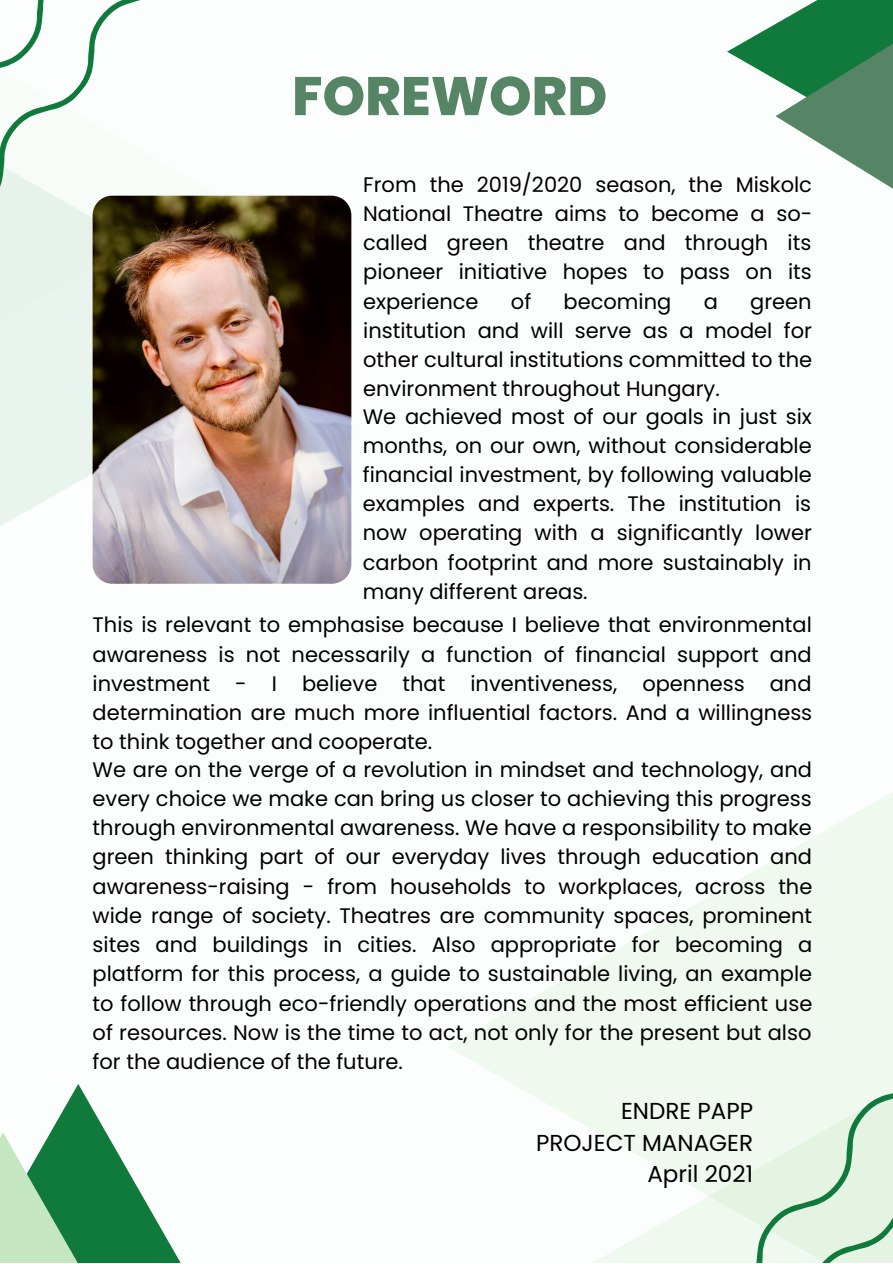
<style>
.page{position:relative;width:893px;height:1264px;background:#fff}
.page>*{position:absolute;margin:0;border:0;box-sizing:border-box;transform-origin:0 0}
.t1{font:800 54.15px "Poppins";color:#558564}
.t2{font:23.1px/31.5px "Poppins";color:#000;text-align:right}
.t3{font:21px/29.2px "Poppins";color:#000;text-align:justify}
</style>
<div class="page">
<svg style="left:0;top:195px;width:317px;height:389px"></svg>
<div style="left:0;top:195px;width:220px;height:267px;background:#eaf4ee"></div>
<img style="left:93px;top:196px;width:258px;height:387px;border-radius:20px">
<svg style="left:447px;top:793px;width:445px;height:333px"></svg>
<svg style="left:587px;top:875px;width:305px;height:387px;fill:#f0f9ef"></svg>
<svg style="left:727px;top:0;width:165px;height:188px"></svg>
<svg style="left:0;top:1084px;width:180px;height:178px"></svg>
<svg style="left:0;top:0;width:171px;height:256px"></svg>
<svg style="left:679px;top:1057px;width:213px;height:205px"></svg>
<h1 class="t1" style="left:292px;top:58px;width:316px">FOREWORD</h1>
<p class="t3" style="left:363px;top:170px;width:450px">From the 2019/2020 season, the Miskolc National Theatre aims to become a so&shy;called green theatre and through its pioneer initiative hopes to pass on its experience</p>
<p class="t3" style="left:511px;top:287px;width:22px">of</p>
<p class="t3" style="left:563px;top:287px;width:109px">becoming</p>
<p class="t3" style="left:703px;top:287px;width:16px">a</p>
<p class="t3" style="left:363px;top:287px;width:450px;text-indent:387px">green institution and will serve as a model for other cultural institutions committed to the environment throughout Hungary.</p>
<p class="t3" style="left:363px;top:401px;width:450px">We achieved most of our goals in just six months, on our own, without considerable financial investment, by following valuable examples and experts. The institution is now operating with a significantly lower carbon footprint and more sustainably in many different areas.</p>
<p class="t3" style="left:93px;top:610px;width:721px">This is relevant to emphasise because I believe that environmental awareness is not necessarily a function of financial support and investment - I believe that inventiveness, openness and determination are much more influential factors. And a willingness to think together and cooperate.</p>
<p class="t3" style="left:93px;top:754px;width:721px">We are on the verge of a revolution in mindset and technology, and every choice we make can bring us closer to achieving this progress through environmental awareness. We have a responsibility to make green thinking part of our everyday lives through education and awareness-raising - from households to workplaces, across the wide range of society. Theatres are community spaces, prominent sites and buildings in cities. Also appropriate for becoming a platform for this process, a guide to sustainable living, an example to follow through eco-friendly operations and the most efficient use of resources. Now is the time to act, not only for the present but also for the audience of the future.</p>
<p class="t2" style="left:536px;top:1095px;width:218px">ENDRE PAPP<br>PROJECT MANAGER<br>April 2021</p>
</div>
